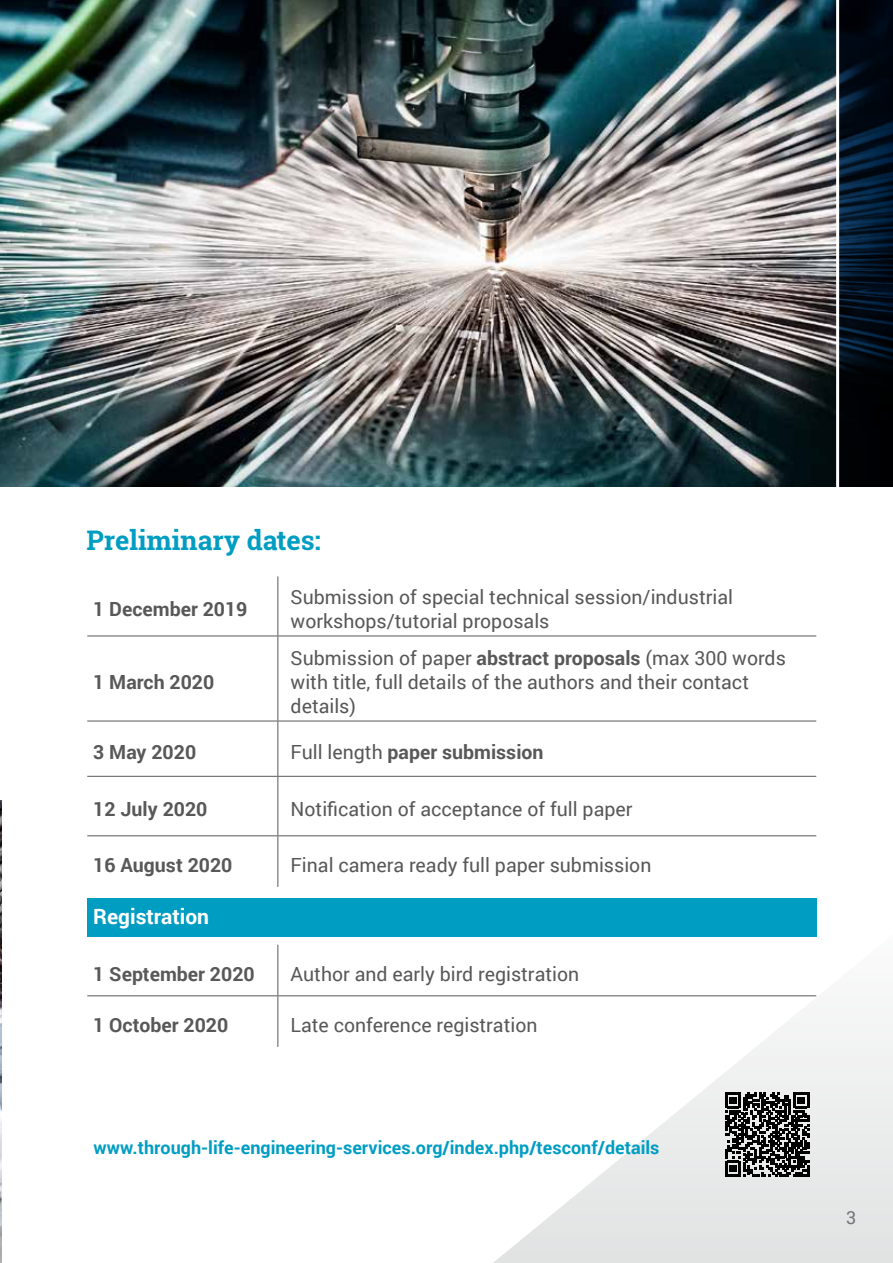
<style>
.page{position:relative;width:893px;height:1263px;background:#fff}
.page>*{position:absolute;margin:0;border:0;box-sizing:border-box;transform-origin:0 0}
.t1{font:700 27px "Roboto Slab";color:#009dc3}
.t2{font:700 21px "Roboto";color:#fff}
.t3{font:19.5px/24px "Roboto";color:#575857}
.t4{font:700 19.5px "Roboto";color:#575857}
.t5{font:700 18px "Roboto";color:#009dc3}
.t6{font:18px "Roboto";color:#808285}
.s1{font-weight:700}
.s2{font-weight:400}
</style>
<div class="page">
<img style="left:0;top:0;width:836px;height:486px">
<img style="left:0;top:801px;width:1px;height:462px">
<svg style="left:408px;top:898px;width:485px;height:365px"></svg>
<div style="left:87px;top:898px;width:729px;height:38px;background:#009dc3"></div>
<hr style="left:277px;top:576px;width:1px;height:60px;background:#58595b">
<hr style="left:87px;top:636px;width:191px;height:1px;background:#58595b">
<hr style="left:278px;top:636px;width:538px;height:1px;background:#58595b">
<hr style="left:277px;top:636px;width:1px;height:85px;background:#58595b">
<hr style="left:87px;top:721px;width:191px;height:1px;background:#58595b">
<hr style="left:278px;top:721px;width:538px;height:1px;background:#58595b">
<hr style="left:277px;top:721px;width:1px;height:55px;background:#58595b">
<hr style="left:87px;top:776px;width:191px;height:1px;background:#58595b">
<hr style="left:278px;top:776px;width:538px;height:1px;background:#58595b">
<hr style="left:277px;top:777px;width:1px;height:58px;background:#58595b">
<hr style="left:87px;top:835px;width:191px;height:1px;background:#58595b">
<hr style="left:278px;top:835px;width:538px;height:1px;background:#58595b">
<hr style="left:277px;top:836px;width:1px;height:51px;background:#58595b">
<hr style="left:277px;top:945px;width:1px;height:50px;background:#58595b">
<hr style="left:87px;top:995px;width:191px;height:1px;background:#58595b">
<hr style="left:278px;top:995px;width:538px;height:1px;background:#58595b">
<hr style="left:277px;top:996px;width:1px;height:51px;background:#58595b">
<svg style="left:725px;top:1092px;width:84px;height:84px;background:#505050"></svg>
<svg style="left:839px;top:0;width:54px;height:486px;background:#05121f"></svg>
<h1 class="t1" style="left:86px;top:522px;width:236px">Preliminary dates:</h1>
<p class="t4" style="left:93px;top:596px;width:156px">1 December 2019</p>
<p class="t4" style="left:93px;top:668px;width:123px">1 March 2020</p>
<p class="t3" style="left:291px;top:585px;width:444px">Submission of special technical session/industrial workshops/tutorial proposals</p>
<p class="t3" style="left:291px;top:645px;width:497px">Submission of paper <span class="s1">abstract proposals</span> (max 300 words with title, full details of the authors and their contact details)</p>
<p class="t4" style="left:93px;top:738px;width:104px">3 May 2020</p>
<p class="t4" style="left:291px;top:738px;width:254px"><span class="s2">Full length</span> paper submission</p>
<p class="t4" style="left:93px;top:796px;width:116px">12 July 2020</p>
<p class="t3" style="left:291px;top:797px;width:343px">Notification of acceptance of full paper</p>
<p class="t4" style="left:93px;top:851px;width:141px">16 August 2020</p>
<p class="t3" style="left:291px;top:852px;width:362px">Final camera ready full paper submission</p>
<p class="t2" style="left:93px;top:902px;width:117px">Registration</p>
<p class="t4" style="left:93px;top:960px;width:163px">1 September 2020</p>
<p class="t3" style="left:291px;top:961px;width:290px">Author and early bird registration</p>
<p class="t4" style="left:93px;top:1011px;width:137px">1 October 2020</p>
<p class="t3" style="left:291px;top:1012px;width:248px">Late conference registration</p>
<p class="t5" style="left:94px;top:1135px;width:568px">www.through-life-engineering-services.org/index.php/tesconf/details</p>
<p class="t6" style="left:846px;top:1205px;width:12px">3</p>
</div>
